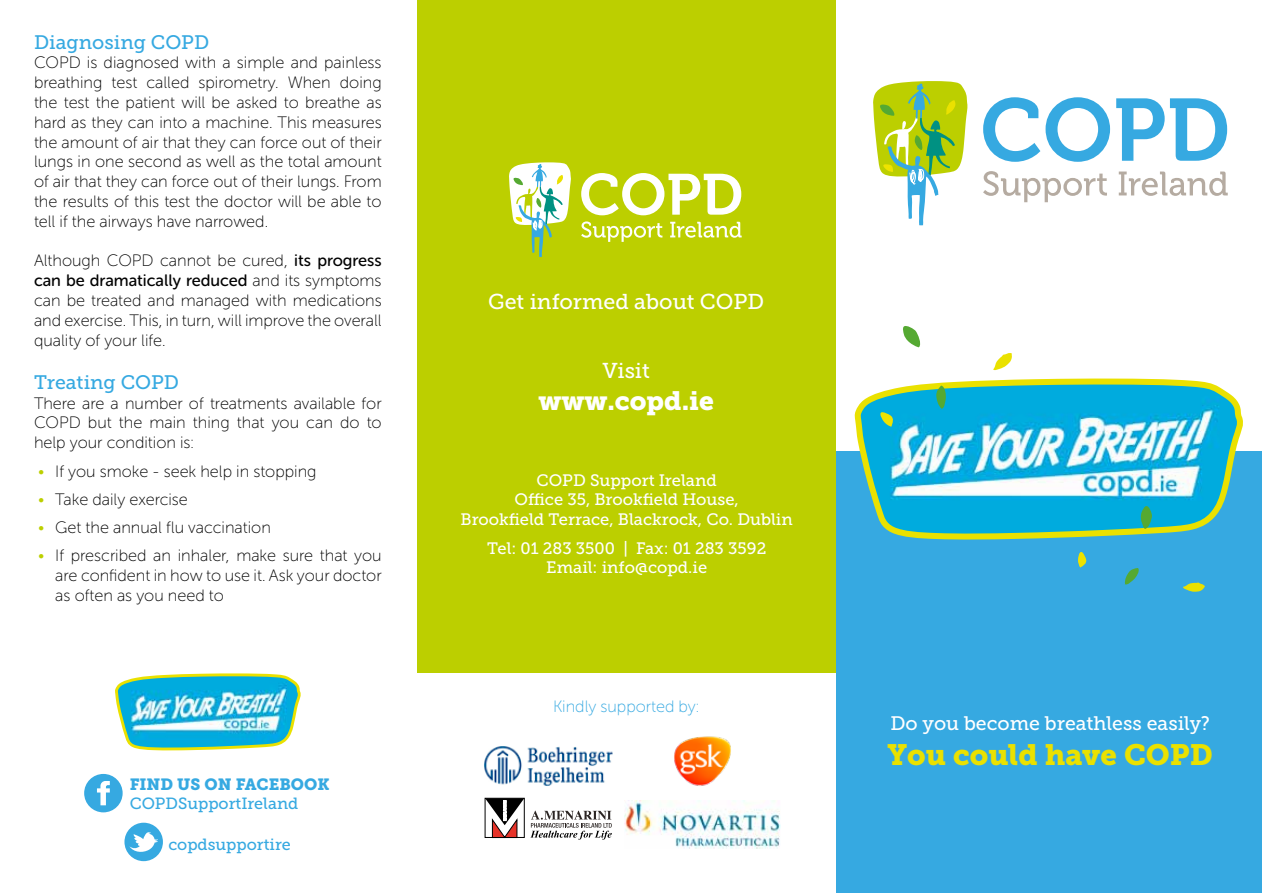
<style>
.page{position:relative;width:1263px;height:893px;background:#fff}
.page>*{position:absolute;margin:0;border:0;box-sizing:border-box;transform-origin:0 0}
.t1{font:29.25px "Museo Slab 900";color:#eae100}
.t2{font:26.4px "Museo Slab 900";color:#fff}
.t3{font:21.45px "Museo Slab 500";color:#fff}
.t4{font:19.5px "Museo Slab 500";color:#fff}
.t5{font:19.5px "Museo Slab 500";color:#36a9e1}
.t6{font:16.5px/19.8px "Museo Sans Rounded 100";color:#000;text-align:justify}
.t7{font:16.5px/19.8px "Museo Slab 500";color:#fff;text-align:center}
.t8{font:16.5px "Museo Sans Rounded 500";color:#000}
.t9{font:16.5px "Museo Sans Rounded 100";color:#36a9e1}
.t10{font:16.2px "Museo Slab 500";color:#36a9e1}
.t11{font:16.2px "Museo Slab 900";color:#36a9e1}
.s1{font-family:"Museo Sans Rounded 500"}
.s2{font-family:"Museo Sans Rounded 100"}
.s3{color:#bccf00}
</style>
<div class="page">
<div style="left:417px;top:0;width:419px;height:893px;background:#bccf00"></div>
<div style="left:396px;top:673px;width:440px;height:220px;background:#fff"></div>
<div style="left:836px;top:451px;width:426px;height:442px;background:#36a9e1"></div>
<svg style="left:854px;top:378px;width:389px;height:162px;background:#53c1cf"></svg>
<svg style="left:983px;top:97px;width:127px;height:65px"></svg>
<svg style="left:1116px;top:98px;width:111px;height:63px"></svg>
<svg style="left:983px;top:171px;width:124px;height:31px"></svg>
<svg style="left:1119px;top:172px;width:109px;height:24px"></svg>
<svg style="left:873px;top:81px;width:95px;height:144px"></svg>
<svg style="left:581px;top:173px;width:160px;height:42px"></svg>
<svg style="left:581px;top:221px;width:81px;height:21px"></svg>
<svg style="left:670px;top:222px;width:72px;height:16px"></svg>
<svg style="left:509px;top:162px;width:62px;height:95px"></svg>
<svg style="left:993px;top:353px;width:19px;height:18px"></svg>
<svg style="left:903px;top:326px;width:18px;height:21px"></svg>
<svg style="left:936px;top:386px;width:10px;height:23px"></svg>
<svg style="left:879px;top:411px;width:15px;height:16px"></svg>
<svg style="left:1183px;top:582px;width:22px;height:10px"></svg>
<svg style="left:1141px;top:506px;width:11px;height:23px"></svg>
<svg style="left:1124px;top:568px;width:15px;height:17px"></svg>
<svg style="left:1078px;top:552px;width:9px;height:16px"></svg>
<img style="left:484px;top:746px;width:129px;height:40px">
<svg style="left:485px;top:798px;width:127px;height:42px"></svg>
<img style="left:624px;top:800px;width:157px;height:48px">
<img style="left:674px;top:736px;width:57px;height:50px">
<img style="left:115px;top:673px;width:186px;height:78px">
<div style="left:84px;top:774px;width:39px;height:38px;background:#36a9e1;border-radius:50%"></div>
<svg style="left:97px;top:781px;width:13px;height:24px"></svg>
<div style="left:124px;top:823px;width:39px;height:38px;background:#36a9e1;border-radius:50%"></div>
<svg style="left:129px;top:832px;width:29px;height:20px"></svg>
<p class="t5" style="left:34px;top:31px;width:177px">Diagnosing COPD</p>
<p class="t6" style="left:34px;top:53px;width:349px">COPD is diagnosed with a simple and painless breathing test called spirometry. When doing the test the patient will be asked to breathe as hard as they can into a machine. This measures the amount of air that they can force out of their lungs in one second as well as the total amount of air that they can force out of their lungs. From the results of this test the doctor will be able to tell if the airways have narrowed.</p>
<p class="t6" style="left:34px;top:251px;width:349px">Although COPD cannot be cured, <span class="s1">its progress</span></p>
<p class="t8" style="left:34px;top:272px;width:349px">can be dramatically reduced <span class="s2">and its symptoms</span></p>
<p class="t6" style="left:34px;top:291px;width:349px">can be treated and managed with medications and exercise. This, in turn, will improve the overall quality of your life.</p>
<p class="t5" style="left:34px;top:371px;width:147px">Treating COPD</p>
<p class="t6" style="left:34px;top:393px;width:349px">There are a number of treatments available for COPD but the main thing that you can do to help your condition is:</p>
<p class="t6" style="left:38px;top:461px;width:280px"><span class="s3">•</span> If you smoke - seek help in stopping</p>
<p class="t6" style="left:38px;top:489px;width:151px"><span class="s3">•</span> Take daily exercise</p>
<p class="t6" style="left:38px;top:518px;width:234px"><span class="s3">•</span> Get the annual flu vaccination</p>
<p class="t6" style="left:55px;top:546px;width:328px;text-indent:-17px"><span class="s3">•</span> If prescribed an inhaler, make sure that you are confident in how to use it. Ask your doctor as often as you need to</p>
<p class="t11" style="left:130px;top:775px;width:201px">FIND US ON FACEBOOK</p>
<p class="t10" style="left:130px;top:795px;width:170px">COPDSupportIreland</p>
<p class="t10" style="left:168px;top:835px;width:124px">copdsupportire</p>
<h3 class="t3" style="left:488px;top:290px;width:277px">Get informed about COPD</h3>
<h3 class="t3" style="left:602px;top:359px;width:49px">Visit</h3>
<h2 class="t2" style="left:538px;top:385px;width:177px">www.copd.ie</h2>
<p class="t7" style="left:460px;top:470px;width:334px">COPD Support Ireland<br>Office 35, Brookfield House,<br>Brookfield Terrace, Blackrock, Co. Dublin</p>
<p class="t7" style="left:487px;top:538px;width:281px">Tel: 01 283 3500 | Fax: 01 283 3592<br>Email: info@copd.ie</p>
<p class="t9" style="left:553px;top:697px;width:148px">Kindly supported by:</p>
<p class="t4" style="left:890px;top:713px;width:321px">Do you become breathless easily?</p>
<h1 class="t1" style="left:887px;top:738px;width:327px">You could have COPD</h1>
</div>
